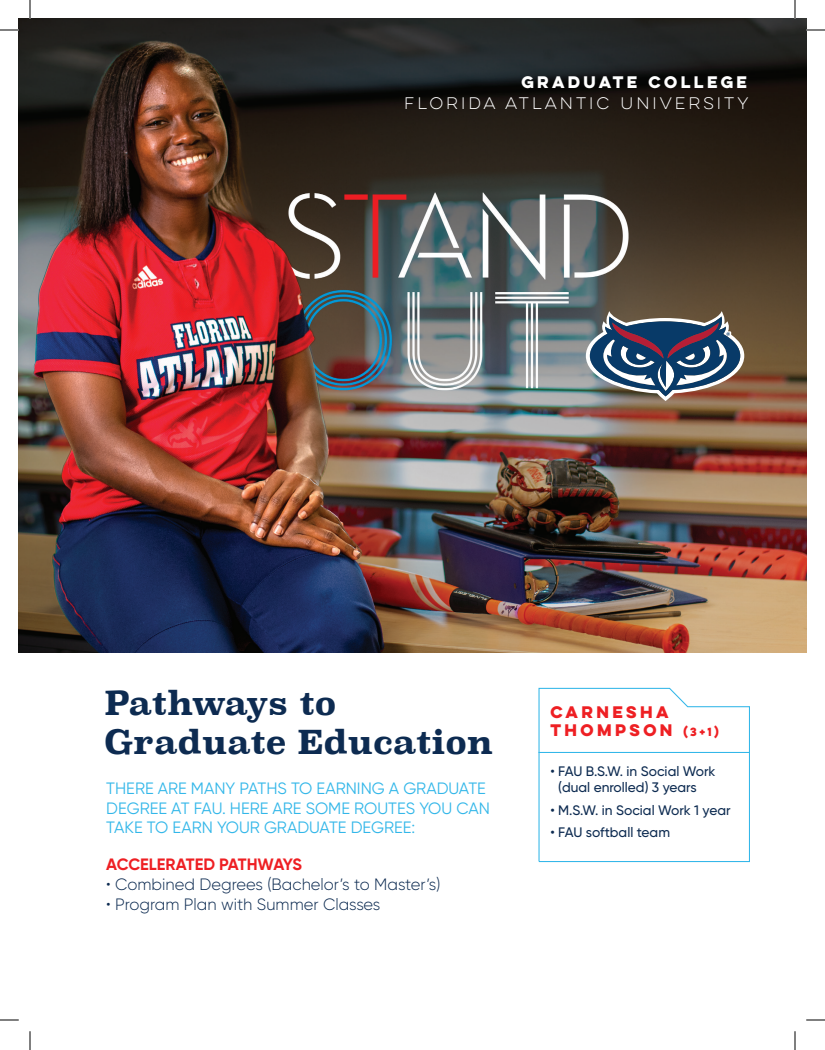
<style>
.page{position:relative;width:825px;height:1050px;background:#fff}
.page>*{position:absolute;margin:0;border:0;box-sizing:border-box;transform-origin:0 0}
.t1{font:700 32.88px/39.5px "Superclarendon";color:#0d2b51}
.t2{font:16.38px/19.8px "Gilroy";color:#33b7e9}
.t3{font:300 16.38px "Gilroy";color:#0d2b51}
.t4{font:700 16.38px "Gilroy";letter-spacing:-.01em;color:#ee1f23}
.t5{font:15px "Lulo Clean One";color:#fff}
.t6{font:700 15px/18px "Lulo Clean One";color:#ee1f23}
.t7{font:700 15px "Lulo Clean One";color:#fff}
.t8{font:500 13.75px/16.5px "Gilroy";color:#0d2b51}
.s1{font-size:10.62px}
</style>
<div class="page">
<img style="left:19px;top:19px;width:787px;height:634px">
<svg style="left:586px;top:311px;width:158px;height:90px"></svg>
<svg style="left:538px;top:687px;width:212px;height:176px"></svg>
<hr style="left:538px;top:752px;width:212px;height:1px;background:#33b7e9">
<svg style="left:0;top:29px;width:19px;height:2px"></svg>
<svg style="left:806px;top:29px;width:19px;height:2px"></svg>
<svg style="left:0;top:1019px;width:19px;height:2px"></svg>
<svg style="left:806px;top:1019px;width:19px;height:2px"></svg>
<svg style="left:29px;top:0;width:2px;height:19px"></svg>
<svg style="left:29px;top:1031px;width:2px;height:19px"></svg>
<svg style="left:794px;top:0;width:2px;height:19px"></svg>
<svg style="left:794px;top:1031px;width:2px;height:19px"></svg>
<p class="t7" style="left:521px;top:70px;width:231px">GRADUATE COLLEGE</p>
<p class="t5" style="left:404px;top:93px;width:349px">FLORIDA ATLANTIC UNIVERSITY</p>
<h1 class="t1" style="left:104px;top:684px;width:391px">Pathways to<br>Graduate Education</h1>
<p class="t2" style="left:106px;top:778px;width:385px">THERE ARE MANY PATHS TO EARNING A GRADUATE<br>DEGREE AT FAU. HERE ARE SOME ROUTES YOU CAN<br>TAKE TO EARN YOUR GRADUATE DEGREE:</p>
<p class="t4" style="left:106px;top:854px;width:197px">ACCELERATED PATHWAYS</p>
<p class="t3" style="left:106px;top:874px;width:336px">• Combined Degrees (Bachelor’s to Master’s)</p>
<p class="t3" style="left:106px;top:894px;width:276px">• Program Plan with Summer Classes</p>
<p class="t6" style="left:550px;top:702px;width:172px">CARNESHA<br>THOMPSON <span class="s1">(3+1)</span></p>
<p class="t8" style="left:558px;top:762px;width:159px;text-indent:-8px">• FAU B.S.W. in Social Work (dual enrolled) 3 years</p>
<p class="t8" style="left:550px;top:801px;width:182px">• M.S.W. in Social Work 1 year</p>
<p class="t8" style="left:550px;top:824px;width:121px">• FAU softball team</p>
</div>
